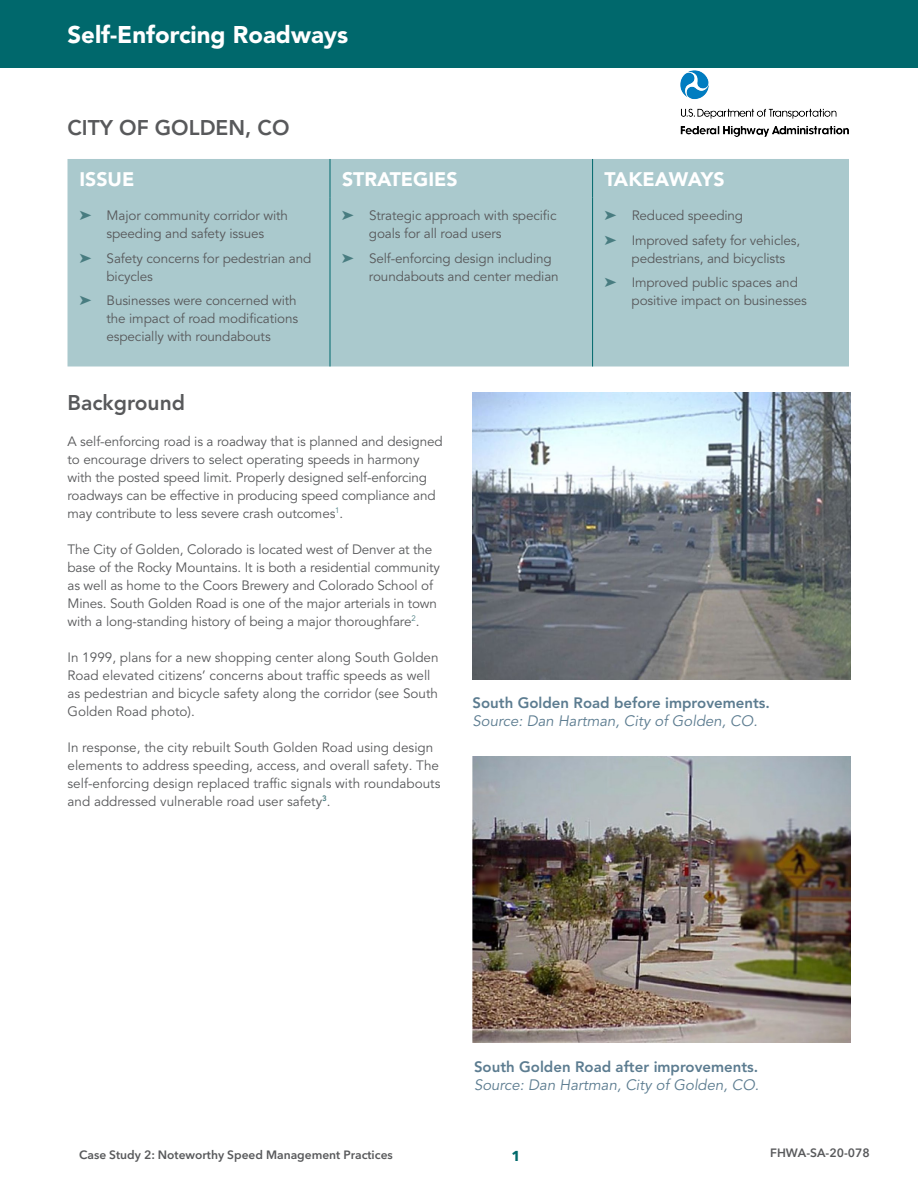
<style>
.page{position:relative;width:918px;height:1188px;background:#fff}
.page>*{position:absolute;margin:0;border:0;box-sizing:border-box;transform-origin:0 0}
.t1{font:900 24px "Avenir LT Pro";color:#fff}
.t2{font:800 21.15px "Avenir LT Pro";color:#58595b}
.t3{font:900 19.5px "Avenir LT Pro";color:#fff}
.t4{font:italic 15px "Avenir LT Pro";color:#5c7c90}
.t5{font:800 15px "Avenir LT Pro";color:#5c7c90}
.t6{font:700 14.25px "Avenir Next LT Pro";color:#00696b}
.t7{font:13.5px/18px "Avenir LT Pro";letter-spacing:-.01em;color:#58595b}
.t8{font:600 12px "Avenir Next LT Pro";color:#58595b}
.s1{color:#487c80}
</style>
<div class="page">
<div style="left:0;top:0;width:918px;height:68px;background:#00686c"></div>
<div style="left:68px;top:159px;width:781px;height:208px;background:#aac9cd"></div>
<hr style="left:330px;top:159px;width:1px;height:39px;background:#00686c">
<hr style="left:592px;top:159px;width:1px;height:39px;background:#00686c">
<hr style="left:330px;top:198px;width:1px;height:169px;background:#00686c">
<hr style="left:592px;top:198px;width:1px;height:169px;background:#00686c">
<img style="left:472px;top:756px;width:379px;height:286px">
<img style="left:472px;top:392px;width:378px;height:288px">
<img style="left:680px;top:71px;width:168px;height:66px">
<h1 class="t1" style="left:68px;top:20px;width:282px">Self-Enforcing Roadways</h1>
<h2 class="t2" style="left:68px;top:115px;width:224px">CITY OF GOLDEN, CO</h2>
<h3 class="t3" style="left:80px;top:167px;width:56px">ISSUE</h3>
<h3 class="t3" style="left:342px;top:167px;width:117px">STRATEGIES</h3>
<h3 class="t3" style="left:605px;top:167px;width:122px">TAKEAWAYS</h3>
<p class="t7" style="left:79px;top:207px;width:210px;text-align:center"><span class="s1">➤</span> Major community corridor with speeding and safety issues</p>
<p class="t7" style="left:106px;top:249px;width:206px;text-indent:-27px"><span class="s1">➤</span> Safety concerns for pedestrian and bicycles</p>
<p class="t7" style="left:106px;top:292px;width:193px;text-align:justify;text-indent:-27px"><span class="s1">➤</span> Businesses were concerned with the impact of road modifications especially with roundabouts</p>
<p class="t7" style="left:369px;top:207px;width:189px;text-indent:-27px"><span class="s1">➤</span> Strategic approach with specific goals for all road users</p>
<p class="t7" style="left:369px;top:249px;width:191px;text-indent:-27px"><span class="s1">➤</span> Self-enforcing design including roundabouts and center median</p>
<p class="t7" style="left:605px;top:203px;width:197px;line-height:24.8px"><span class="s1">➤</span> Reduced speeding<br><span class="s1">➤</span> Improved safety for vehicles,</p>
<p class="t7" style="left:605px;top:246px;width:195px;line-height:24.8px;text-indent:27px">pedestrians, and bicyclists <span class="s1">➤</span> Improved public spaces and</p>
<p class="t7" style="left:632px;top:292px;width:177px">positive impact on businesses</p>
<h2 class="t2" style="left:68px;top:390px;width:119px">Background</h2>
<p class="t7" style="left:68px;top:432px;width:377px">A self-enforcing road is a roadway that is planned and designed to encourage drivers to select operating speeds in harmony with the posted speed limit. Properly designed self-enforcing roadways can be effective in producing speed compliance and may contribute to less severe crash outcomes<sup>1</sup>.</p>
<p class="t7" style="left:68px;top:540px;width:374px">The City of Golden, Colorado is located west of Denver at the base of the Rocky Mountains. It is both a residential community as well as home to the Coors Brewery and Colorado School of Mines. South Golden Road is one of the major arterials in town with a long-standing history of being a major thoroughfare<sup>2</sup>.</p>
<p class="t7" style="left:67px;top:648px;width:373px">In 1999, plans for a new shopping center along South Golden Road elevated citizens’ concerns about traffic speeds as well as pedestrian and bicycle safety along the corridor (see South Golden Road photo).</p>
<p class="t7" style="left:67px;top:738px;width:374px">In response, the city rebuilt South Golden Road using design elements to address speeding, access, and overall safety. The self-enforcing design replaced traffic signals with roundabouts and addressed vulnerable road user safety<sup>3</sup>.</p>
<p class="t5" style="left:472px;top:694px;width:299px">South Golden Road before improvements.</p>
<p class="t4" style="left:472px;top:712px;width:287px">Source: Dan Hartman, City of Golden, CO.</p>
<p class="t5" style="left:474px;top:1058px;width:286px">South Golden Road after improvements.</p>
<p class="t4" style="left:474px;top:1076px;width:287px">Source: Dan Hartman, City of Golden, CO.</p>
<p class="t8" style="left:79px;top:1147px;width:315px">Case Study 2: Noteworthy Speed Management Practices</p>
<p class="t6" style="left:511px;top:1147px;width:11px">1</p>
<p class="t8" style="left:770px;top:1146px;width:101px">FHWA-SA-20-078</p>
</div>
